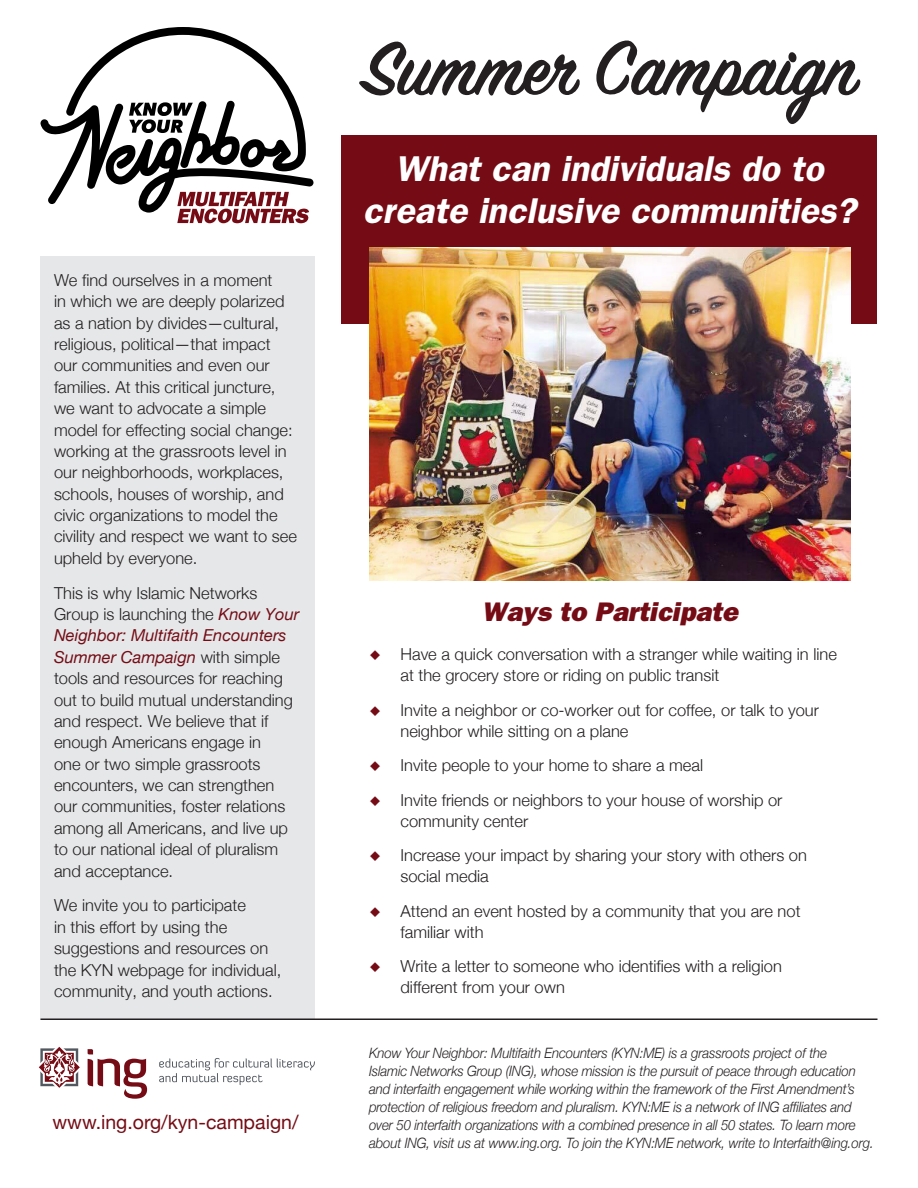
<style>
.page{position:relative;width:918px;height:1188px;background:#fff}
.page>*{position:absolute;margin:0;border:0;box-sizing:border-box;transform-origin:0 0}
.t1{font:italic 600 36px "Franklin Gothic";color:#fff}
.t2{font:italic 800 27px "Franklin Gothic";color:#750c15}
.t3{font:19.5px "Helvetica Neue";color:#750c15}
.t4{font:300 16.5px/21.3px "Helvetica Neue";color:#231f20}
.t5{font:italic 300 14.25px/18px "Helvetica Neue";letter-spacing:-.01em;color:#231f20;scale:.93 1}
.s1{font-weight:400;font-style:italic;color:#750c15}
</style>
<div class="page">
<div style="left:342px;top:135px;width:535px;height:189px;background:#750c15"></div>
<img style="left:369px;top:248px;width:481px;height:332px">
<div style="left:40px;top:256px;width:275px;height:764px;background:#e5e7e9"></div>
<svg style="left:40px;top:27px;width:274px;height:186px"></svg>
<svg style="left:177px;top:192px;width:132px;height:31px"></svg>
<svg style="left:38px;top:1046px;width:109px;height:53px"></svg>
<svg style="left:159px;top:1058px;width:156px;height:27px"></svg>
<hr style="left:40px;top:1018px;width:838px;height:2px;background:#231f20">
<svg style="left:359px;top:41px;width:221px;height:55px"></svg>
<svg style="left:596px;top:40px;width:264px;height:84px"></svg>
<p class="t4" style="left:54px;top:268px;width:244px">We find ourselves in a moment<br>in which we are deeply polarized as a nation by divides—cultural, religious, political—that impact our communities and even our families. At this critical juncture, we want to advocate a simple model for effecting social change: working at the grassroots level in our neighborhoods, workplaces, schools, houses of worship, and civic organizations to model the civility and respect we want to see upheld by everyone.</p>
<p class="t4" style="left:54px;top:581px;width:247px">This is why Islamic Networks<br>Group is launching the <span class="s1">Know Your<br>Neighbor: Multifaith Encounters<br>Summer Campaign</span> with simple tools and resources for reaching out to build mutual understanding and respect. We believe that if enough Americans engage in<br>one or two simple grassroots encounters, we can strengthen our communities, foster relations among all Americans, and live up to our national ideal of pluralism and acceptance.</p>
<p class="t4" style="left:54px;top:894px;width:229px">We invite you to participate<br>in this effort by using the suggestions and resources on the KYN webpage for individual, community, and youth actions.</p>
<p class="t3" style="left:52px;top:1108px;width:248px">www.ing.org/kyn-campaign/</p>
<p class="t1" style="left:395px;top:147px;width:430px">What can individuals do to</p>
<p class="t1" style="left:363px;top:189px;width:495px">create inclusive communities?</p>
<p class="t2" style="left:482px;top:596px;width:258px">Ways to Participate</p>
<p class="t4" style="left:400px;top:643px;width:438px">Have a quick conversation with a stranger while waiting in line at the grocery store or riding on public transit</p>
<p class="t4" style="left:400px;top:698px;width:420px">Invite a neighbor or co-worker out for coffee, or talk to your neighbor while sitting on a plane</p>
<p class="t4" style="left:400px;top:754px;width:304px">Invite people to your home to share a meal</p>
<p class="t4" style="left:400px;top:788px;width:384px">Invite friends or neighbors to your house of worship or community center</p>
<p class="t4" style="left:400px;top:844px;width:408px">Increase your impact by sharing your story with others on social media</p>
<p class="t4" style="left:400px;top:899px;width:402px">Attend an event hosted by a community that you are not familiar with</p>
<p class="t4" style="left:400px;top:955px;width:383px">Write a letter to someone who identifies with a religion different from your own</p>
<p class="t5" style="left:369px;top:1042px;width:544px">Know Your Neighbor: Multifaith Encounters (KYN:ME) is a grassroots project of the<br>Islamic Networks Group (ING), whose mission is the pursuit of peace through education and interfaith engagement while working within the framework of the First Amendment’s protection of religious freedom and pluralism. KYN:ME is a network of ING affiliates and over 50 interfaith organizations with a combined presence in all 50 states. To learn more about ING, visit us at www.ing.org. To join the KYN:ME network, write to Interfaith@ing.org.</p>
</div>
